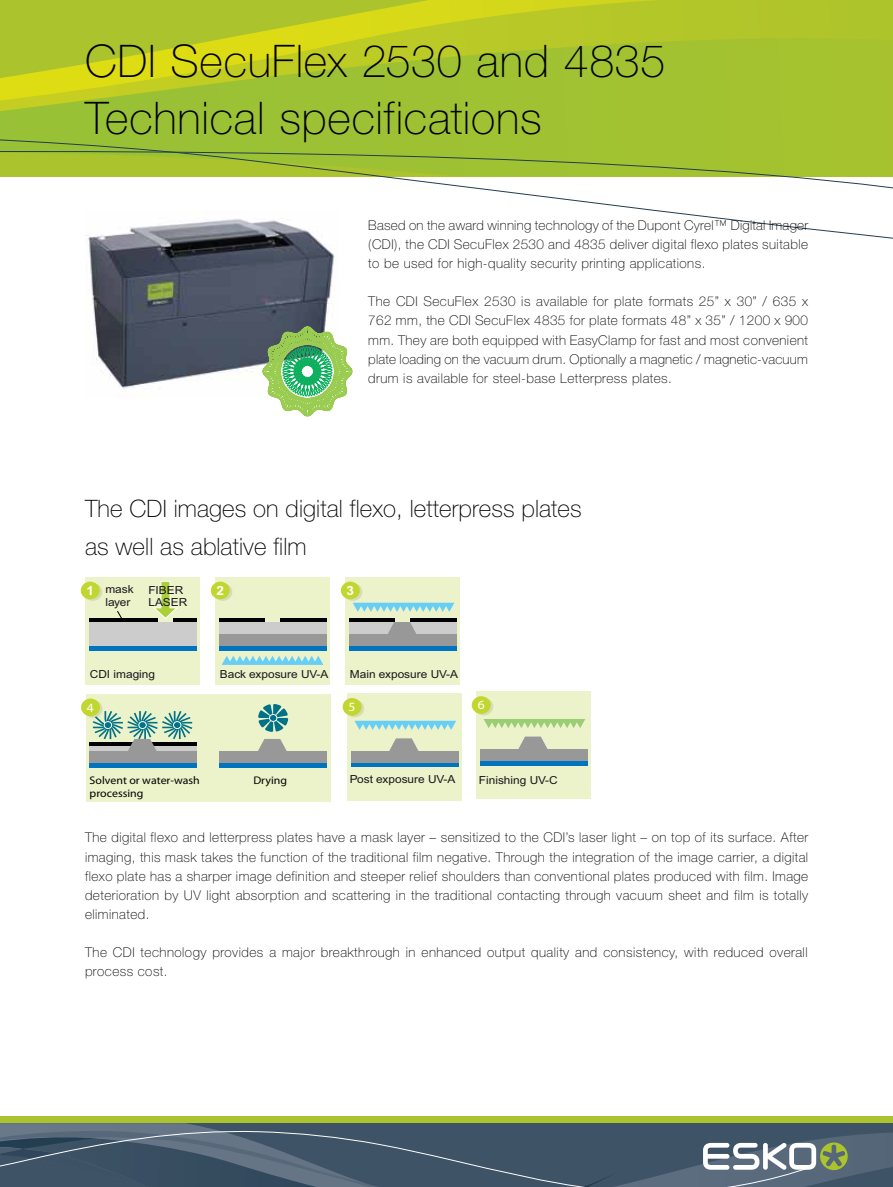
<style>
.page{position:relative;width:893px;height:1187px;background:#fff}
.page>*{position:absolute;margin:0;border:0;box-sizing:border-box;transform-origin:0 0}
.t1{font:100 45px/57.4px "Helvetica Neue LT Std";letter-spacing:.015em;color:#000}
.t2{font:100 24px/38.2px "Helvetica Neue LT Std";letter-spacing:.005em;color:#000}
.t3{font:100 13.5px/19.2px "Helvetica Neue LT Std";letter-spacing:.035em;color:#000;text-align:justify}
.t4{font:700 12.6px "Arial";color:#fff;scale:1.07 1}
.t5{font:700 12.6px "Helvetica";color:#fff;scale:1.07 1}
.t6{font:11.1px/12.6px "Arial";color:#1a171b;scale:1.07 1}
.t7{font:11.1px/12.6px "Helvetica";color:#000;scale:1.07 1}
</style>
<div class="page">
<svg style="left:0;top:0;width:893px;height:104px;background:#b1c729"></svg>
<svg style="left:0;top:104px;width:893px;height:135px"></svg>
<svg style="left:813px;top:1123px;width:80px;height:63px;background:#4a5d6f"></svg>
<svg style="left:0;top:1123px;width:813px;height:63px;background:#465a6c"></svg>
<svg style="left:703px;top:1142px;width:145px;height:27px"></svg>
<div style="left:0;top:1116px;width:893px;height:7px;background:#abc32c"></div>
<div style="left:85px;top:577px;width:115px;height:107px;background:#ecf2ca"></div>
<svg style="left:153px;top:581px;width:25px;height:38px"></svg>
<div style="left:89px;top:622px;width:107px;height:24px;background:#ccc"></div>
<hr style="left:89px;top:646px;width:107px;height:4px;background:#0074be">
<hr style="left:173px;top:618px;width:23px;height:4px;background:#000">
<hr style="left:89px;top:618px;width:68px;height:4px;background:#000">
<svg style="left:83px;top:583px;width:19px;height:18px"></svg>
<div style="left:81px;top:581px;width:19px;height:18px;background:#c1d72f;border-radius:50%"></div>
<div style="left:215px;top:577px;width:115px;height:107px;background:#ecf2ca"></div>
<div style="left:219px;top:622px;width:108px;height:24px;background:#ccc"></div>
<hr style="left:219px;top:646px;width:108px;height:4px;background:#0074be">
<hr style="left:280px;top:618px;width:47px;height:4px;background:#000">
<hr style="left:219px;top:618px;width:45px;height:4px;background:#000">
<svg style="left:213px;top:583px;width:19px;height:18px"></svg>
<div style="left:211px;top:581px;width:19px;height:18px;background:#c1d72f;border-radius:50%"></div>
<div style="left:346px;top:577px;width:114px;height:107px;background:#ecf2ca"></div>
<div style="left:349px;top:622px;width:108px;height:24px;background:#ccc"></div>
<hr style="left:349px;top:646px;width:108px;height:4px;background:#0074be">
<div style="left:349px;top:634px;width:108px;height:12px;background:#999898"></div>
<div style="left:219px;top:634px;width:108px;height:12px;background:#999898"></div>
<hr style="left:410px;top:618px;width:47px;height:4px;background:#000">
<hr style="left:349px;top:618px;width:45px;height:4px;background:#000">
<svg style="left:343px;top:583px;width:19px;height:18px"></svg>
<div style="left:341px;top:581px;width:19px;height:18px;background:#c1d72f;border-radius:50%"></div>
<svg style="left:117px;top:611px;width:5px;height:7px"></svg>
<svg style="left:222px;top:656px;width:101px;height:9px"></svg>
<svg style="left:353px;top:602px;width:101px;height:10px"></svg>
<div style="left:86px;top:694px;width:244px;height:107px;background:#ecf2ca"></div>
<svg style="left:84px;top:700px;width:19px;height:17px"></svg>
<div style="left:81px;top:698px;width:19px;height:18px;background:#c1d72f;border-radius:50%"></div>
<hr style="left:219px;top:763px;width:108px;height:4px;background:#0074be">
<div style="left:347px;top:693px;width:115px;height:107px;background:#ecf2ca"></div>
<svg style="left:345px;top:699px;width:19px;height:18px"></svg>
<div style="left:343px;top:698px;width:19px;height:17px;background:#c1d72f;border-radius:50%"></div>
<div style="left:476px;top:692px;width:115px;height:106px;background:#ecf2ca"></div>
<svg style="left:474px;top:697px;width:19px;height:18px"></svg>
<div style="left:472px;top:696px;width:19px;height:17px;background:#c1d72f;border-radius:50%"></div>
<svg style="left:388px;top:622px;width:28px;height:12px"></svg>
<div style="left:219px;top:751px;width:108px;height:12px;background:#999898"></div>
<svg style="left:258px;top:739px;width:29px;height:12px"></svg>
<div style="left:89px;top:745px;width:108px;height:18px;background:#ccc"></div>
<hr style="left:89px;top:763px;width:108px;height:4px;background:#0074be">
<hr style="left:150px;top:742px;width:47px;height:3px;background:#000">
<hr style="left:89px;top:742px;width:45px;height:3px;background:#000">
<div style="left:89px;top:751px;width:108px;height:12px;background:#999898"></div>
<div style="left:351px;top:762px;width:107px;height:5px;background:#0074be"></div>
<div style="left:351px;top:750px;width:107px;height:12px;background:#999898"></div>
<svg style="left:389px;top:738px;width:30px;height:13px"></svg>
<svg style="left:519px;top:736px;width:28px;height:12px"></svg>
<svg style="left:91px;top:709px;width:103px;height:42px"></svg>
<svg style="left:258px;top:704px;width:30px;height:28px"></svg>
<div style="left:269px;top:714px;width:8px;height:7px;background:#007287;border-radius:50%"></div>
<div style="left:269px;top:714px;width:8px;height:7px;border:1px solid #fff;border-radius:50%"></div>
<svg style="left:354px;top:720px;width:102px;height:10px"></svg>
<svg style="left:484px;top:719px;width:101px;height:9px"></svg>
<div style="left:480px;top:748px;width:107px;height:12px;background:#999898"></div>
<div style="left:480px;top:760px;width:107px;height:5px;background:#0074be"></div>
<img style="left:85px;top:210px;width:254px;height:179px">
<svg style="left:261px;top:321px;width:92px;height:96px"></svg>
<h1 class="t1" style="left:85px;top:32px;width:582px">CDI SecuFlex 2530 and 4835<br>Technical specifications</h1>
<p class="t3" style="left:368px;top:215px;width:441px">Based on the award winning technology of the Dupont Cyrel™ Digital Imager (CDI), the CDI SecuFlex 2530 and 4835 deliver digital flexo plates suitable to be used for high-quality security printing applications.</p>
<p class="t3" style="left:368px;top:292px;width:441px">The CDI SecuFlex 2530 is available for plate formats 25” x 30” / 635 x 762 mm, the CDI SecuFlex 4835 for plate formats 48” x 35” / 1200 x 900 mm. They are both equipped with EasyClamp for fast and most convenient plate loading on the vacuum drum. Optionally a magnetic / magnetic-vacuum drum is available for steel-base Letterpress plates.</p>
<h2 class="t2" style="left:85px;top:489px;width:498px">The CDI images on digital flexo, letterpress plates as well as ablative film</h2>
<p class="t4" style="left:86px;top:582px;width:9px">1</p>
<p class="t6" style="left:105px;top:582px;width:28px">mask</p>
<p class="t4" style="left:347px;top:582px;width:9px">3</p>
<p class="t6" style="left:105px;top:595px;width:25px">layer</p>
<p class="t6" style="left:148px;top:583px;width:38px">FIBER<br>LASER</p>
<p class="t4" style="left:217px;top:582px;width:9px">2</p>
<p class="t6" style="left:90px;top:668px;width:63px">CDI imaging</p>
<p class="t5" style="left:87px;top:700px;width:8px">4</p>
<p class="t6" style="left:220px;top:668px;width:103px">Back exposure UV-A</p>
<p class="t6" style="left:350px;top:668px;width:103px">Main exposure UV-A</p>
<p class="t5" style="left:349px;top:699px;width:8px">5</p>
<p class="t5" style="left:478px;top:697px;width:8px">6</p>
<p class="t7" style="left:90px;top:773px;width:104px">Solvent or water-wash processing</p>
<p class="t7" style="left:253px;top:773px;width:33px">Drying</p>
<p class="t6" style="left:350px;top:773px;width:100px">Post exposure UV-A</p>
<p class="t6" style="left:479px;top:773px;width:75px">Finishing UV-C</p>
<p class="t3" style="left:85px;top:827px;width:725px">The digital flexo and letterpress plates have a mask layer – sensitized to the CDI’s laser light – on top of its surface. After imaging, this mask takes the function of the traditional film negative. Through the integration of the image carrier, a digital flexo plate has a sharper image definition and steeper relief shoulders than conventional plates produced with film. Image deterioration by UV light absorption and scattering in the traditional contacting through vacuum sheet and film is totally eliminated.</p>
<p class="t3" style="left:85px;top:942px;width:724px">The CDI technology provides a major breakthrough in enhanced output quality and consistency, with reduced overall process cost.</p>
</div>
